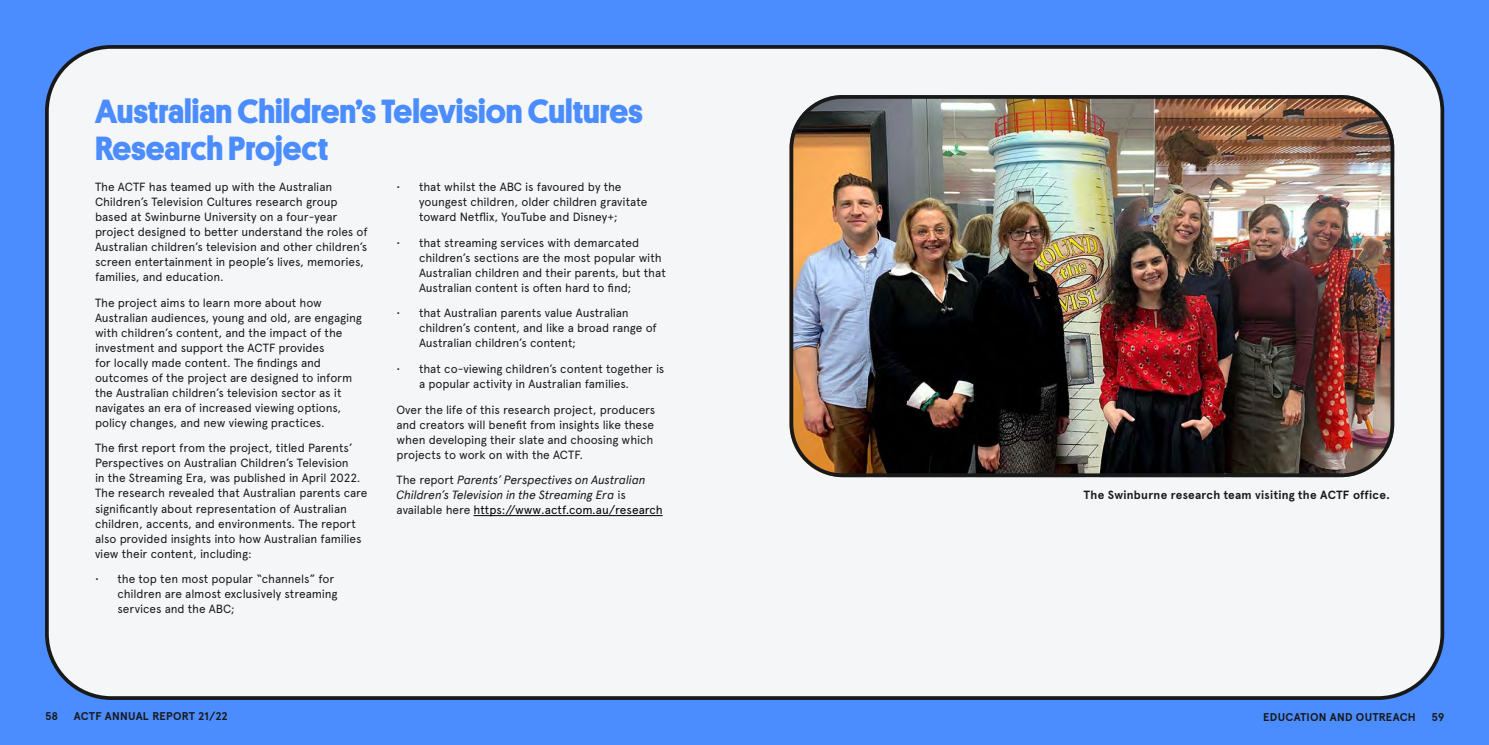
<style>
.page{position:relative;width:1489px;height:745px;background:#fff}
.page>*{position:absolute;margin:0;border:0;box-sizing:border-box;transform-origin:0 0}
._2017_Program_Detail{font:700 33.75px/37.1px "Platform";color:#4b8cff}
.t1{font:11.88px/15px "Apercu";letter-spacing:-.01em;color:#191919}
.t2{font:italic 11.88px/15px "Apercu Pro";letter-spacing:-.015em;color:#191919}
.Paragraph_Style_2{font:700 11.88px "Apercu Pro";letter-spacing:.02em;color:#191919}
.BTS_Contents_Sub{font:700 11.25px "Apercu Pro";letter-spacing:.02em;color:#191919}
.body{font:700 11.25px "Apercu Pro";color:#191919}
.s1{font-family:"Apercu";font-style:normal}
.s2{font-family:"Apercu";font-style:normal;color:#000}
</style>
<div class="page">
<div style="left:0;top:0;width:1488px;height:744px;background:#4b8cff"></div>
<div style="left:47px;top:47px;width:1395px;height:650px;background:#f4f6f8;border-radius:64px"></div>
<div style="left:45px;top:45px;width:1398px;height:654px;border:4px solid #191919;border-radius:64px"></div>
<hr style="left:473px;top:515px;width:189px;height:1px;background:#000">
<img style="left:794px;top:95px;width:600px;height:382px">
<div style="left:789px;top:95px;width:605px;height:382px;border:4px solid #191919;border-radius:51px"></div>
<p class="_2017_Program_Detail" style="left:95px;top:91px;width:549px">Australian Children’s Television Cultures<br>Research Project</p>
<p class="t1" style="left:95px;top:179px;width:274px">The ACTF has teamed up with the Australian Children’s Television Cultures research group based at Swinburne University on a four-year project designed to better understand the roles of Australian children’s television and other children’s screen entertainment in people’s lives, memories, families, and education.</p>
<p class="t1" style="left:95px;top:295px;width:268px">The project aims to learn more about how Australian audiences, young and old, are engaging with children’s content, and the impact of the investment and support the ACTF provides<br>for locally made content. The findings and outcomes of the project are designed to inform the Australian children’s television sector as it navigates an era of increased viewing options, policy changes, and new viewing practices.</p>
<p class="t1" style="left:95px;top:440px;width:274px">The first report from the project, titled Parents’ Perspectives on Australian Children’s Television<br>in the Streaming Era, was published in April 2022.<br>The research revealed that Australian parents care significantly about representation of Australian children, accents, and environments. The report also provided insights into how Australian families view their content, including:</p>
<p class="t1" style="left:117px;top:571px;width:221px;text-indent:-22px">• the top ten most popular “channels” for children are almost exclusively streaming services and the ABC;</p>
<p class="t1" style="left:419px;top:179px;width:230px;text-indent:-22px">• that whilst the ABC is favoured by the youngest children, older children gravitate toward Netflix, YouTube and Disney+;</p>
<p class="t1" style="left:419px;top:235px;width:248px;text-indent:-22px">• that streaming services with demarcated children’s sections are the most popular with Australian children and their parents, but that Australian content is often hard to find;</p>
<p class="t1" style="left:419px;top:305px;width:239px;text-indent:-22px">• that Australian parents value Australian children’s content, and like a broad range of<br>Australian children’s content;</p>
<p class="t1" style="left:419px;top:361px;width:247px;text-indent:-22px">• that co-viewing children’s content together is a popular activity in Australian families.</p>
<p class="t1" style="left:396px;top:401px;width:260px">Over the life of this research project, producers and creators will benefit from insights like these when developing their slate and choosing which projects to work on with the ACTF.</p>
<p class="t2" style="left:396px;top:471px;width:267px"><span class="s1">The report</span> Parents’ Perspectives on Australian<br>Children’s Television in the Streaming Era <span class="s1">is available here</span> <span class="s2">https://www.actf.com.au/research</span></p>
<p class="Paragraph_Style_2" style="left:1083px;top:485px;width:308px">The Swinburne research team visiting the ACTF office.</p>
<p class="BTS_Contents_Sub" style="left:46px;top:707px;width:14px">58</p>
<p class="BTS_Contents_Sub" style="left:74px;top:707px;width:155px">ACTF ANNUAL REPORT 21/22</p>
<p class="BTS_Contents_Sub" style="left:1263px;top:708px;width:154px">EDUCATION AND OUTREACH</p>
<p class="body" style="left:1431px;top:708px;width:14px">59</p>
</div>
